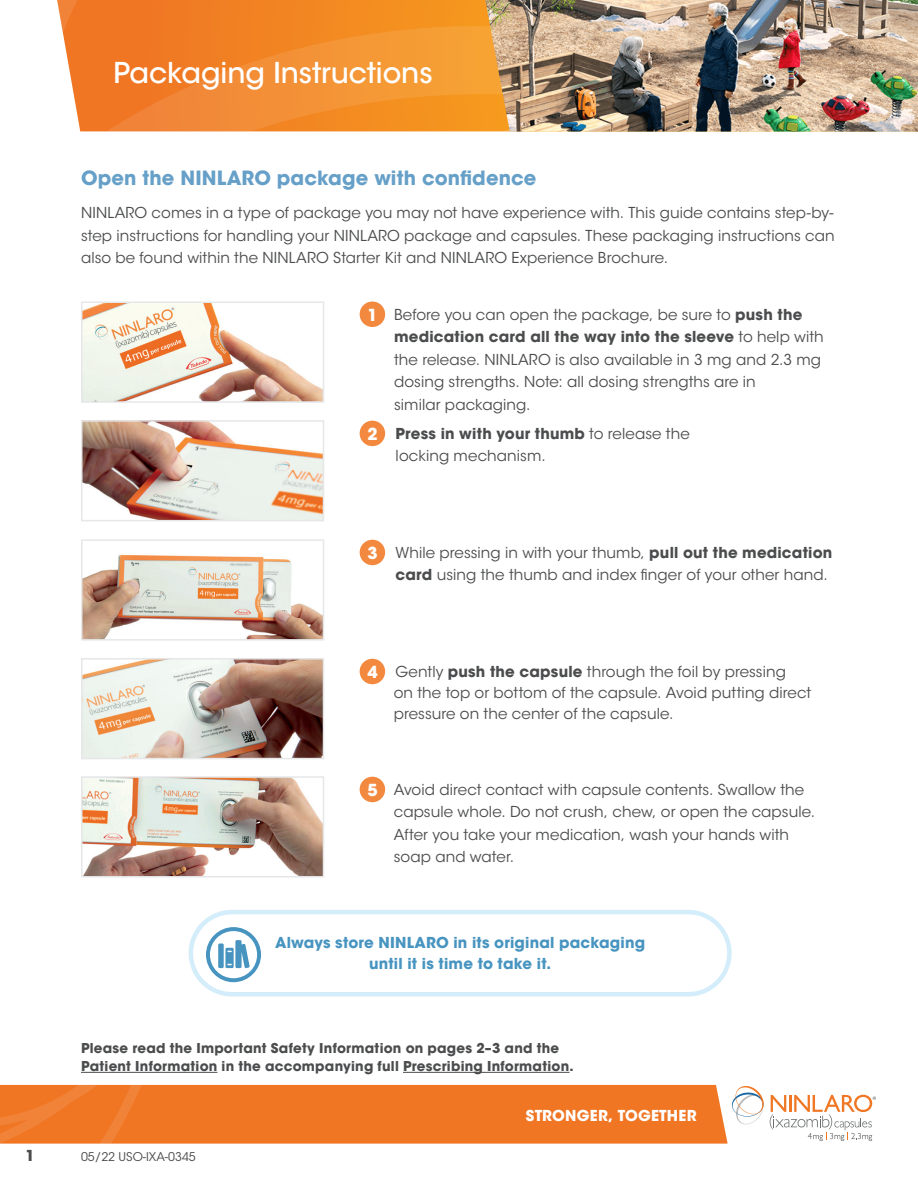
<style>
.page{position:relative;width:918px;height:1188px;background:#fff}
.page>*{position:absolute;margin:0;border:0;box-sizing:border-box;transform-origin:0 0}
.t1{font:500 28.5px "ITC Avant Garde Std";color:#fff}
.t2{font:700 19.5px "ITC Avant Garde Std";letter-spacing:.005em;color:#66a0c8}
.t3{font:700 16.5px "ITC Avant Garde Std";color:#fff}
.t4{font:15px/22.5px "ITC Avant Garde Std";letter-spacing:.005em;color:#4b4c4d}
.t5{font:700 15px/21px "ITC Avant Garde Std";letter-spacing:.015em;color:#4794c0;text-align:center}
.t6{font:700 15px "ITC Avant Garde Std";letter-spacing:.015em;color:#fff}
.t7{font:700 15px "ITC Avant Garde Std";color:#4b4c4d}
.t8{font:700 13.5px/18px "ITC Avant Garde Std";letter-spacing:.02em;color:#4b4c4d}
.t9{font:12px "ITC Avant Garde Std";color:#4b4c4d}
.s1{font-weight:700}
</style>
<div class="page">
<svg style="left:57px;top:0;width:428px;height:131px;background:#f28c30"></svg>
<svg style="left:0;top:1084px;width:876px;height:60px;background:#f18d4a"></svg>
<img style="left:84px;top:305px;width:237px;height:95px">
<div style="left:81px;top:302px;width:243px;height:101px;border:2px solid #e6e7e9"></div>
<img style="left:84px;top:423px;width:237px;height:95px">
<div style="left:81px;top:420px;width:243px;height:101px;border:2px solid #e6e7e9"></div>
<img style="left:84px;top:554px;width:237px;height:84px">
<div style="left:81px;top:539px;width:243px;height:102px;border:2px solid #e6e7e9"></div>
<img style="left:84px;top:779px;width:237px;height:96px">
<div style="left:81px;top:776px;width:243px;height:102px;border:2px solid #e6e7e9"></div>
<img style="left:84px;top:661px;width:237px;height:95px">
<div style="left:81px;top:658px;width:243px;height:101px;border:2px solid #e6e7e9"></div>
<div style="left:360px;top:302px;width:25px;height:25px;background:#f2893f;border-radius:50%"></div>
<div style="left:360px;top:421px;width:25px;height:25px;background:#f2893f;border-radius:50%"></div>
<div style="left:360px;top:540px;width:25px;height:25px;background:#f2893f;border-radius:50%"></div>
<div style="left:360px;top:659px;width:25px;height:25px;background:#f2893f;border-radius:50%"></div>
<div style="left:360px;top:777px;width:25px;height:25px;background:#f2893f;border-radius:50%"></div>
<div style="left:189px;top:910px;width:543px;height:86px;border:4px solid #d4edfa;border-radius:41px"></div>
<svg style="left:206px;top:927px;width:55px;height:55px"></svg>
<img style="left:485px;top:0;width:433px;height:132px">
<hr style="left:81px;top:1072px;width:136px;height:1px;background:#4b4c4d">
<hr style="left:403px;top:1072px;width:167px;height:1px;background:#4b4c4d">
<p class="t1" style="left:113px;top:55px;width:321px">Packaging Instructions</p>
<p class="t2" style="left:81px;top:165px;width:457px">Open the NINLARO package with confidence</p>
<p class="t4" style="left:81px;top:202px;width:755px;text-align:justify">NINLARO comes in a type of package you may not have experience with. This guide contains step-by&shy;step instructions for handling your NINLARO package and capsules. These packaging instructions can also be found within the NINLARO Starter Kit and NINLARO Experience Brochure.</p>
<p class="t3" style="left:368px;top:304px;width:12px">1</p>
<p class="t4" style="left:394px;top:303px;width:431px">Before you can open the package, be sure to <span class="s1">push the medication card all the way into the sleeve</span> to help with the release. NINLARO is also available in 3 mg and 2.3 mg dosing strengths. Note: all dosing strengths are in<br>similar packaging.</p>
<p class="t3" style="left:368px;top:423px;width:12px">2</p>
<p class="t4" style="left:396px;top:422px;width:296px"><span class="s1">Press in with your thumb</span> to release the locking mechanism.</p>
<p class="t3" style="left:368px;top:542px;width:12px">3</p>
<p class="t4" style="left:396px;top:541px;width:438px">While pressing in with your thumb, <span class="s1">pull out the medication card</span> using the thumb and index finger of your other hand.</p>
<p class="t3" style="left:368px;top:661px;width:12px">4</p>
<p class="t4" style="left:394px;top:661px;width:419px;line-height:21px">Gently <span class="s1">push the capsule</span> through the foil by pressing<br>on the top or bottom of the capsule. Avoid putting direct pressure on the center of the capsule.</p>
<p class="t3" style="left:368px;top:779px;width:12px">5</p>
<p class="t4" style="left:394px;top:778px;width:423px">Avoid direct contact with capsule contents. Swallow the capsule whole. Do not crush, chew, or open the capsule.<br>After you take your medication, wash your hands with soap and water.</p>
<p class="t5" style="left:275px;top:932px;width:371px">Always store NINLARO in its original packaging until it is time to take it.</p>
<p class="t8" style="left:81px;top:1039px;width:494px">Please read the Important Safety Information on pages 2–3 and the<br>Patient Information in the accompanying full Prescribing Information.</p>
<p class="t7" style="left:25px;top:1146px;width:11px">1</p>
<p class="t9" style="left:81px;top:1149px;width:116px">05/22 USO-IXA-0345</p>
<p class="t6" style="left:526px;top:1105px;width:172px">STRONGER, TOGETHER</p>
</div>
